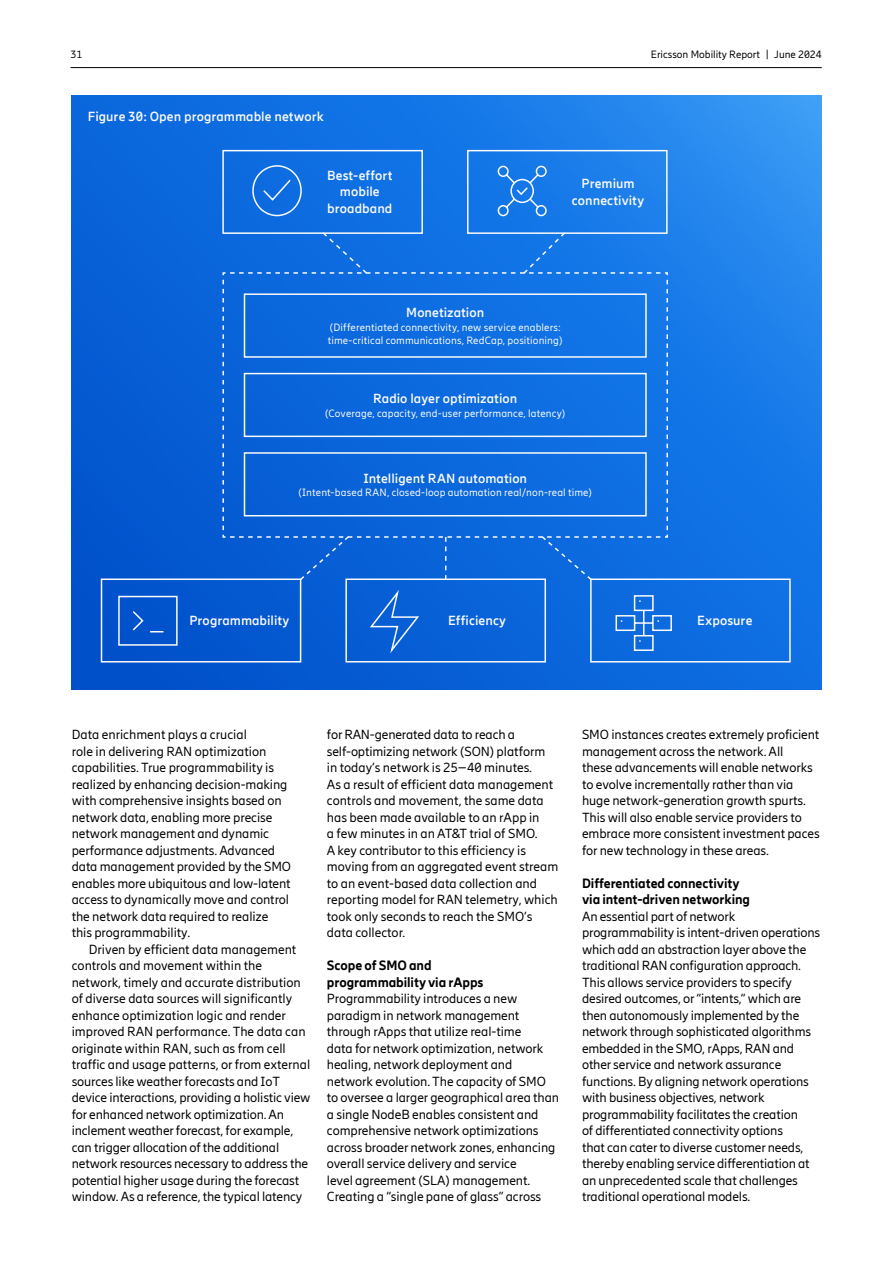
<style>
.page{position:relative;width:893px;height:1263px;background:#fff}
.page>*{position:absolute;margin:0;border:0;box-sizing:border-box;transform-origin:0 0}
.t1{font:13.2px/16.5px "Ericsson Hilda";letter-spacing:-.005em;color:#000}
.t2{font:700 13.2px/16.5px "Ericsson Hilda";letter-spacing:.005em;color:#fafafa;text-align:center}
.t3{font:800 13.2px/16.5px "Ericsson Hilda";letter-spacing:-.005em;color:#000}
.t4{font:10.5px/13.5px "Ericsson Hilda";letter-spacing:.01em;color:#fafafa}
.t5{font:10.5px "Ericsson Hilda";color:#000}
</style>
<div class="page">
<svg style="left:72px;top:96px;width:749px;height:594px;background:#106dde"></svg>
<div style="left:345px;top:578px;width:201px;height:84px;border:2px solid #fafafa"></div>
<div style="left:467px;top:150px;width:201px;height:84px;border:2px solid #fafafa"></div>
<div style="left:590px;top:578px;width:201px;height:84px;border:2px solid #fafafa"></div>
<div style="left:101px;top:578px;width:200px;height:84px;border:2px solid #fafafa"></div>
<div style="left:222px;top:150px;width:201px;height:84px;border:2px solid #fafafa"></div>
<svg style="left:222px;top:231px;width:446px;height:351px;background:#156ede"></svg>
<svg style="left:222px;top:271px;width:447px;height:267px;background:#106cde"></svg>
<div style="left:244px;top:293px;width:403px;height:65px;border:2px solid #fafafa"></div>
<div style="left:244px;top:373px;width:403px;height:64px;border:2px solid #fafafa"></div>
<div style="left:244px;top:452px;width:403px;height:64px;border:2px solid #fafafa"></div>
<svg style="left:368px;top:591px;width:53px;height:65px;background:#1a6ad7"></svg>
<hr style="left:71px;top:67px;width:751px;height:1px;background:#000">
<svg style="left:497px;top:165px;width:50px;height:52px;background:#3489e9"></svg>
<svg style="left:251px;top:164px;width:52px;height:53px;background:#257ae2"></svg>
<svg style="left:117px;top:595px;width:61px;height:51px;background:#1f66d1"></svg>
<svg style="left:615px;top:594px;width:58px;height:58px;background:#2c7de1"></svg>
<p class="t5" style="left:71px;top:49px;width:13px">31</p>
<p class="t5" style="left:651px;top:49px;width:172px">Ericsson Mobility Report | June 2024</p>
<p class="t2" style="left:88px;top:108px;width:238px">Figure 30: Open programmable network</p>
<p class="t2" style="left:327px;top:167px;width:67px">Best-effort mobile broadband</p>
<p class="t2" style="left:572px;top:175px;width:74px">Premium connectivity</p>
<p class="t2" style="left:406px;top:304px;width:80px">Monetization</p>
<p class="t4" style="left:328px;top:320px;width:236px">(Differentiated connectivity, new service enablers: time-critical communications, RedCap, positioning)</p>
<p class="t2" style="left:373px;top:390px;width:146px">Radio layer optimization</p>
<p class="t4" style="left:325px;top:406px;width:242px">(Coverage, capacity, end-user performance, latency)</p>
<p class="t2" style="left:363px;top:470px;width:165px">Intelligent RAN automation</p>
<p class="t4" style="left:298px;top:486px;width:295px">(Intent-based RAN, closed-loop automation real/non-real time)</p>
<p class="t2" style="left:189px;top:613px;width:102px">Programmability</p>
<p class="t2" style="left:448px;top:612px;width:60px">Efficiency</p>
<p class="t2" style="left:697px;top:612px;width:57px">Exposure</p>
<p class="t1" style="left:72px;top:726px;width:221px">Data enrichment plays a crucial<br>role in delivering RAN optimization capabilities. True programmability is realized by enhancing decision-making with comprehensive insights based on network data, enabling more precise network management and dynamic performance adjustments. Advanced data management provided by the SMO enables more ubiquitous and low-latent access to dynamically move and control the network data required to realize this programmability.</p>
<p class="t1" style="left:72px;top:941px;width:240px;text-indent:17px">Driven by efficient data management controls and movement within the network, timely and accurate distribution of diverse data sources will significantly enhance optimization logic and render improved RAN performance. The data can originate within RAN, such as from cell traffic and usage patterns, or from external sources like weather forecasts and IoT device interactions, providing a holistic view for enhanced network optimization. An inclement weather forecast, for example, can trigger allocation of the additional network resources necessary to address the potential higher usage during the forecast window. As a reference, the typical latency</p>
<p class="t1" style="left:327px;top:726px;width:233px">for RAN-generated data to reach a self-optimizing network (SON) platform in today’s network is 25–40 minutes.<br>As a result of efficient data management controls and movement, the same data has been made available to an rApp in<br>a few minutes in an AT&amp;T trial of SMO.<br>A key contributor to this efficiency is moving from an aggregated event stream to an event-based data collection and reporting model for RAN telemetry, which took only seconds to reach the SMO’s data collector.</p>
<p class="t3" style="left:327px;top:957px;width:158px">Scope of SMO and programmability via rApps</p>
<p class="t1" style="left:327px;top:990px;width:234px">Programmability introduces a new paradigm in network management through rApps that utilize real-time<br>data for network optimization, network healing, network deployment and network evolution. The capacity of SMO to oversee a larger geographical area than a single NodeB enables consistent and comprehensive network optimizations across broader network zones, enhancing overall service delivery and service<br>level agreement (SLA) management.<br>Creating a “single pane of glass” across</p>
<p class="t1" style="left:582px;top:726px;width:239px">SMO instances creates extremely proficient management across the network. All<br>these advancements will enable networks to evolve incrementally rather than via huge network-generation growth spurts.<br>This will also enable service providers to embrace more consistent investment paces for new technology in these areas.</p>
<p class="t3" style="left:582px;top:875px;width:170px">Differentiated connectivity via intent-driven networking</p>
<p class="t1" style="left:582px;top:908px;width:240px">An essential part of network programmability is intent-driven operations which add an abstraction layer above the traditional RAN configuration approach.<br>This allows service providers to specify desired outcomes, or “intents,” which are then autonomously implemented by the network through sophisticated algorithms embedded in the SMO, rApps, RAN and other service and network assurance functions. By aligning network operations with business objectives, network programmability facilitates the creation<br>of differentiated connectivity options<br>that can cater to diverse customer needs, thereby enabling service differentiation at an unprecedented scale that challenges traditional operational models.</p>
</div>
